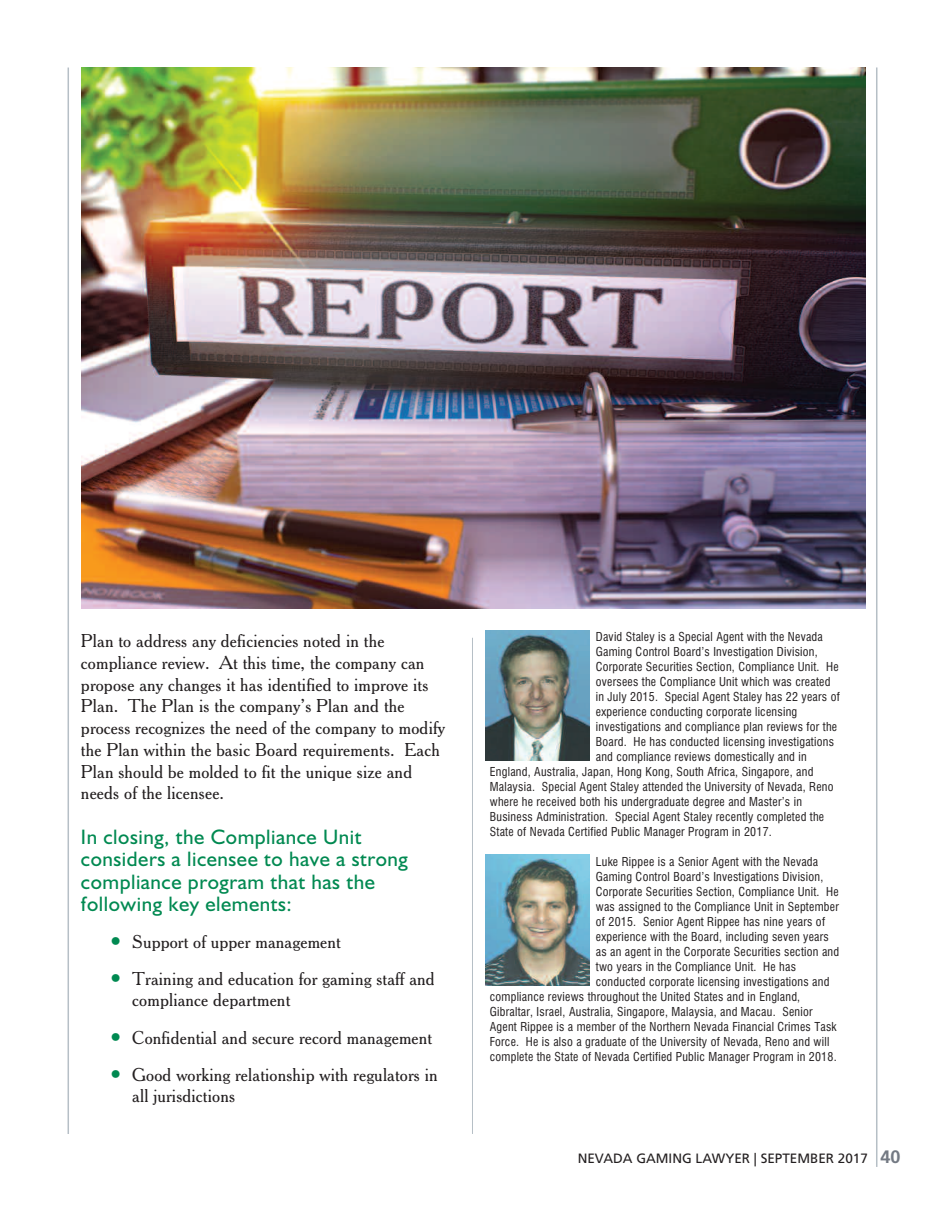
<style>
.page{position:relative;width:945px;height:1215px;background:#fff}
.page>*{position:absolute;margin:0;border:0;box-sizing:border-box;transform-origin:0 0}
.t1{font:21px/22.5px "Humanist 521 BT";letter-spacing:.025em;color:#008951}
.t2{font:18px/21.8px "Cheltenham BT";letter-spacing:.01em;color:#231f20}
.t3{font:13.5px "Frutiger";color:#231f20}
.t4{font:condensed 12px "Swiss 721 BT";letter-spacing:.02em;color:#231f20}
.s1{font-size:27px;color:#008951}
.s2{font-weight:700;font-size:18px;color:#737983}
</style>
<div class="page">
<hr style="left:876px;top:67px;width:1px;height:1100px;background:#b6bfc6">
<hr style="left:68px;top:68px;width:1px;height:1066px;background:#b6bfc6">
<hr style="left:472px;top:638px;width:1px;height:496px;background:#b6bfc6">
<img style="left:81px;top:68px;width:784px;height:540px">
<img style="left:485px;top:630px;width:104px;height:130px">
<img style="left:485px;top:854px;width:105px;height:132px">
<p class="t2" style="left:81px;top:630px;width:366px">Plan to address any deficiencies noted in the compliance review. At this time, the company can propose any changes it has identified to improve its Plan. The Plan is the company’s Plan and the process recognizes the need of the company to modify the Plan within the basic Board requirements. Each Plan should be molded to fit the unique size and needs of the licensee.</p>
<h1 class="t1" style="left:81px;top:825px;width:329px">In closing, the Compliance Unit considers a licensee to have a strong compliance program that has the following key elements:</h1>
<h2 class="t2" style="left:108px;top:931px;width:235px"><span class="s1">•</span> Support of upper management</h2>
<h2 class="t2" style="left:132px;top:969px;width:304px;line-height:21px;text-indent:-24px"><span class="s1">•</span> Training and education for gaming staff and compliance department</h2>
<h2 class="t2" style="left:108px;top:1027px;width:326px"><span class="s1">•</span> Confidential and secure record management</h2>
<h2 class="t2" style="left:132px;top:1064px;width:307px;line-height:21px;text-indent:-24px"><span class="s1">•</span> Good working relationship with regulators in all jurisdictions</h2>
<p class="t4" style="left:596px;top:630px;width:229px">David Staley is a Special Agent with the Nevada</p>
<p class="t4" style="left:596px;top:645px;width:224px">Gaming Control Board’s Investigation Division,</p>
<p class="t4" style="left:596px;top:660px;width:245px">Corporate Securities Section, Compliance Unit. He</p>
<p class="t4" style="left:596px;top:675px;width:236px">oversees the Compliance Unit which was created</p>
<p class="t4" style="left:596px;top:690px;width:246px">in July 2015. Special Agent Staley has 22 years of</p>
<p class="t4" style="left:596px;top:705px;width:203px">experience conducting corporate licensing</p>
<p class="t4" style="left:596px;top:720px;width:243px">investigations and compliance plan reviews for the</p>
<p class="t4" style="left:596px;top:735px;width:240px">Board. He has conducted licensing investigations</p>
<p class="t4" style="left:596px;top:750px;width:212px">and compliance reviews domestically and in</p>
<p class="t4" style="left:490px;top:765px;width:325px">England, Australia, Japan, Hong Kong, South Africa, Singapore, and</p>
<p class="t4" style="left:490px;top:780px;width:345px">Malaysia. Special Agent Staley attended the University of Nevada, Reno</p>
<p class="t4" style="left:490px;top:795px;width:314px">where he received both his undergraduate degree and Master’s in</p>
<p class="t4" style="left:490px;top:810px;width:336px">Business Administration. Special Agent Staley recently completed the</p>
<p class="t4" style="left:490px;top:825px;width:284px">State of Nevada Certified Public Manager Program in 2017.</p>
<p class="t4" style="left:596px;top:855px;width:224px">Luke Rippee is a Senior Agent with the Nevada</p>
<p class="t4" style="left:596px;top:870px;width:229px">Gaming Control Board’s Investigations Division,</p>
<p class="t4" style="left:596px;top:885px;width:245px">Corporate Securities Section, Compliance Unit. He</p>
<p class="t4" style="left:596px;top:900px;width:245px">was assigned to the Compliance Unit in September</p>
<p class="t4" style="left:596px;top:915px;width:231px">of 2015. Senior Agent Rippee has nine years of</p>
<p class="t4" style="left:596px;top:930px;width:235px">experience with the Board, including seven years</p>
<p class="t4" style="left:596px;top:945px;width:245px">as an agent in the Corporate Securities section and</p>
<p class="t4" style="left:596px;top:960px;width:202px">two years in the Compliance Unit. He has</p>
<p class="t4" style="left:596px;top:975px;width:235px">conducted corporate licensing investigations and</p>
<p class="t4" style="left:490px;top:990px;width:312px">compliance reviews throughout the United States and in England,</p>
<p class="t4" style="left:490px;top:1005px;width:324px">Gibraltar, Israel, Australia, Singapore, Malaysia, and Macau. Senior</p>
<p class="t4" style="left:490px;top:1020px;width:348px">Agent Rippee is a member of the Northern Nevada Financial Crimes Task</p>
<p class="t4" style="left:490px;top:1035px;width:341px">Force. He is also a graduate of the University of Nevada, Reno and will</p>
<p class="t4" style="left:490px;top:1050px;width:348px">complete the State of Nevada Certified Public Manager Program in 2018.</p>
<p class="t3" style="left:578px;top:1153px;width:324px">NEVADA GAMING LAWYER | SEPTEMBER 2017 <span class="s2">40</span></p>
</div>
